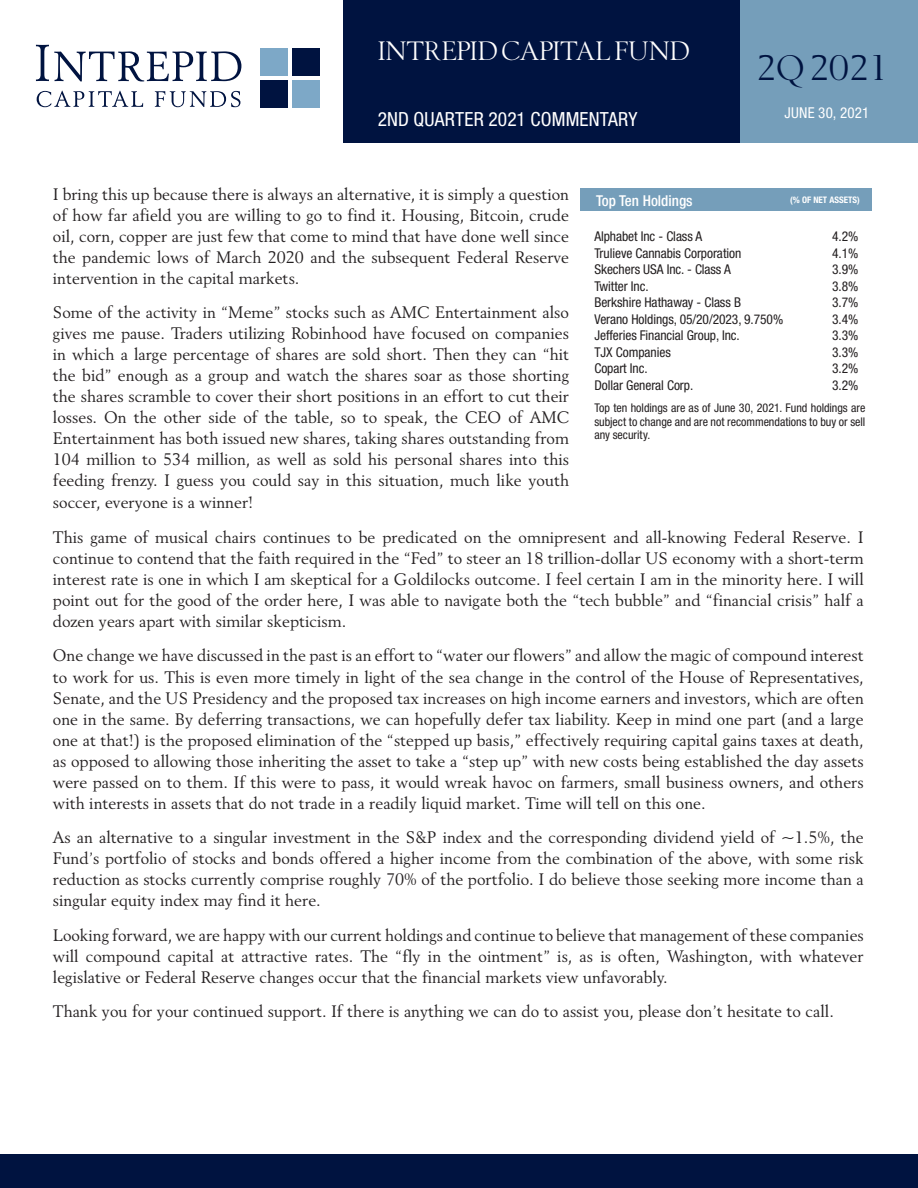
<style>
.page{position:relative;width:918px;height:1188px;background:#fff}
.page>*{position:absolute;margin:0;border:0;box-sizing:border-box;transform-origin:0 0}
.t1{font:36px "OPTI Berling Agency";letter-spacing:.01em;color:#001340}
.t2{font:27px "OPTI Berling Agency";letter-spacing:-.005em;color:#fff}
.t3{font:condensed 19.5px "Helvetica Neue";letter-spacing:.005em;color:#fff}
.t4{font:16.5px/21px "Revival 565 BT";color:#231f20;text-align:justify}
.t5{font:500 condensed 15px "Helvetica Neue";color:#fff}
.t6{font:condensed 15px "Helvetica Neue";letter-spacing:.015em;color:#fff}
.t7{font:condensed 13.5px "Helvetica Neue";letter-spacing:-.005em;color:#231f20}
.t8{font:condensed 12px/13.5px "Helvetica Neue";color:#231f20;text-align:justify}
.t9{font:700 condensed 9px "Helvetica Neue";color:#fff}
</style>
<div class="page">
<div style="left:740px;top:0;width:178px;height:143px;background:#759eba"></div>
<div style="left:343px;top:0;width:397px;height:143px;background:#001340"></div>
<div style="left:260px;top:48px;width:27px;height:27px;background:#7da8c7"></div>
<div style="left:260px;top:80px;width:27px;height:27px;background:#001340"></div>
<div style="left:292px;top:48px;width:27px;height:27px;background:#001340"></div>
<div style="left:292px;top:80px;width:27px;height:27px;background:#7da8c7"></div>
<svg style="left:37px;top:91px;width:106px;height:16px"></svg>
<svg style="left:155px;top:91px;width:85px;height:16px"></svg>
<svg style="left:36px;top:45px;width:205px;height:36px"></svg>
<div style="left:0;top:1154px;width:918px;height:34px;background:#001340"></div>
<div style="left:580px;top:188px;width:292px;height:23px;background:#759eba"></div>
<h2 class="t2" style="left:378px;top:36px;width:314px">INTREPID CAPITAL FUND</h2>
<h1 class="t1" style="left:757px;top:48px;width:133px">2Q 2021</h1>
<p class="t3" style="left:378px;top:108px;width:261px">2ND QUARTER 2021 COMMENTARY</p>
<p class="t6" style="left:784px;top:104px;width:86px">JUNE 30, 2021</p>
<p class="t4" style="left:53px;top:183px;width:518px">I bring this up because there is always an alternative, it is simply a question of how far afield you are willing to go to find it. Housing, Bitcoin, crude oil, corn, copper are just few that come to mind that have done well since the pandemic lows of March 2020 and the subsequent Federal Reserve intervention in the capital markets.</p>
<p class="t4" style="left:53px;top:302px;width:518px">Some of the activity in “Meme” stocks such as AMC Entertainment also gives me pause. Traders utilizing Robinhood have focused on companies in which a large percentage of shares are sold short. Then they can “hit the bid” enough as a group and watch the shares soar as those shorting the shares scramble to cover their short positions in an effort to cut their losses. On the other side of the table, so to speak, the CEO of AMC Entertainment has both issued new shares, taking shares outstanding from 104 million to 534 million, as well as sold his personal shares into this feeding frenzy. I guess you could say in this situation, much like youth</p>
<p class="t5" style="left:596px;top:192px;width:98px">Top Ten Holdings</p>
<p class="t9" style="left:790px;top:195px;width:71px">(% OF NET ASSETS)</p>
<p class="t7" style="left:594px;top:229px;width:109px">Alphabet Inc - Class A</p>
<p class="t7" style="left:832px;top:229px;width:28px">4.2%</p>
<p class="t7" style="left:594px;top:245px;width:148px">Trulieve Cannabis Corporation</p>
<p class="t7" style="left:832px;top:245px;width:28px">4.1%</p>
<p class="t7" style="left:594px;top:262px;width:138px">Skechers USA Inc. - Class A</p>
<p class="t7" style="left:832px;top:262px;width:28px">3.9%</p>
<p class="t7" style="left:594px;top:278px;width:56px">Twitter Inc.</p>
<p class="t7" style="left:832px;top:278px;width:28px">3.8%</p>
<p class="t7" style="left:594px;top:295px;width:148px">Berkshire Hathaway - Class B</p>
<p class="t7" style="left:832px;top:295px;width:28px">3.7%</p>
<p class="t7" style="left:594px;top:311px;width:190px">Verano Holdings, 05/20/2023, 9.750%</p>
<p class="t7" style="left:832px;top:311px;width:28px">3.4%</p>
<p class="t7" style="left:594px;top:328px;width:147px">Jefferies Financial Group, Inc.</p>
<p class="t7" style="left:832px;top:328px;width:28px">3.3%</p>
<p class="t7" style="left:594px;top:344px;width:78px">TJX Companies</p>
<p class="t7" style="left:832px;top:344px;width:28px">3.3%</p>
<p class="t7" style="left:594px;top:361px;width:55px">Copart Inc.</p>
<p class="t7" style="left:832px;top:361px;width:28px">3.2%</p>
<p class="t7" style="left:594px;top:377px;width:100px">Dollar General Corp.</p>
<p class="t7" style="left:832px;top:377px;width:28px">3.2%</p>
<p class="t8" style="left:594px;top:401px;width:272px">Top ten holdings are as of June 30, 2021. Fund holdings are subject to change and are not recommendations to buy or sell any security.</p>
<p class="t4" style="left:53px;top:485px;width:812px;line-height:34.5px">soccer, everyone is a winner!<br>This game of musical chairs continues to be predicated on the omnipresent and all-knowing Federal Reserve. I</p>
<p class="t4" style="left:53px;top:547px;width:812px">continue to contend that the faith required in the “Fed” to steer an 18 trillion-dollar US economy with a short-term interest rate is one in which I am skeptical for a Goldilocks outcome. I feel certain I am in the minority here. I will point out for the good of the order here, I was able to navigate both the “tech bubble” and “financial crisis” half a dozen years apart with similar skepticism.</p>
<p class="t4" style="left:53px;top:645px;width:812px">One change we have discussed in the past is an effort to “water our flowers” and allow the magic of compound interest to work for us. This is even more timely in light of the sea change in the control of the House of Representatives, Senate, and the US Presidency and the proposed tax increases on high income earners and investors, which are often one in the same. By deferring transactions, we can hopefully defer tax liability. Keep in mind one part (and a large one at that!) is the proposed elimination of the “stepped up basis,” effectively requiring capital gains taxes at death, as opposed to allowing those inheriting the asset to take a “step up” with new costs being established the day assets were passed on to them. If this were to pass, it would wreak havoc on farmers, small business owners, and others with interests in assets that do not trade in a readily liquid market. Time will tell on this one.</p>
<p class="t4" style="left:53px;top:827px;width:812px">As an alternative to a singular investment in the S&amp;P index and the corresponding dividend yield of ~1.5%, the Fund’s portfolio of stocks and bonds offered a higher income from the combination of the above, with some risk reduction as stocks currently comprise roughly 70% of the portfolio. I do believe those seeking more income than a singular equity index may find it here.</p>
<p class="t4" style="left:53px;top:924px;width:812px">Looking forward, we are happy with our current holdings and continue to believe that management of these companies will compound capital at attractive rates. The “fly in the ointment” is, as is often, Washington, with whatever legislative or Federal Reserve changes occur that the financial markets view unfavorably.</p>
<p class="t4" style="left:53px;top:1001px;width:783px">Thank you for your continued support. If there is anything we can do to assist you, please don’t hesitate to call.</p>
</div>
